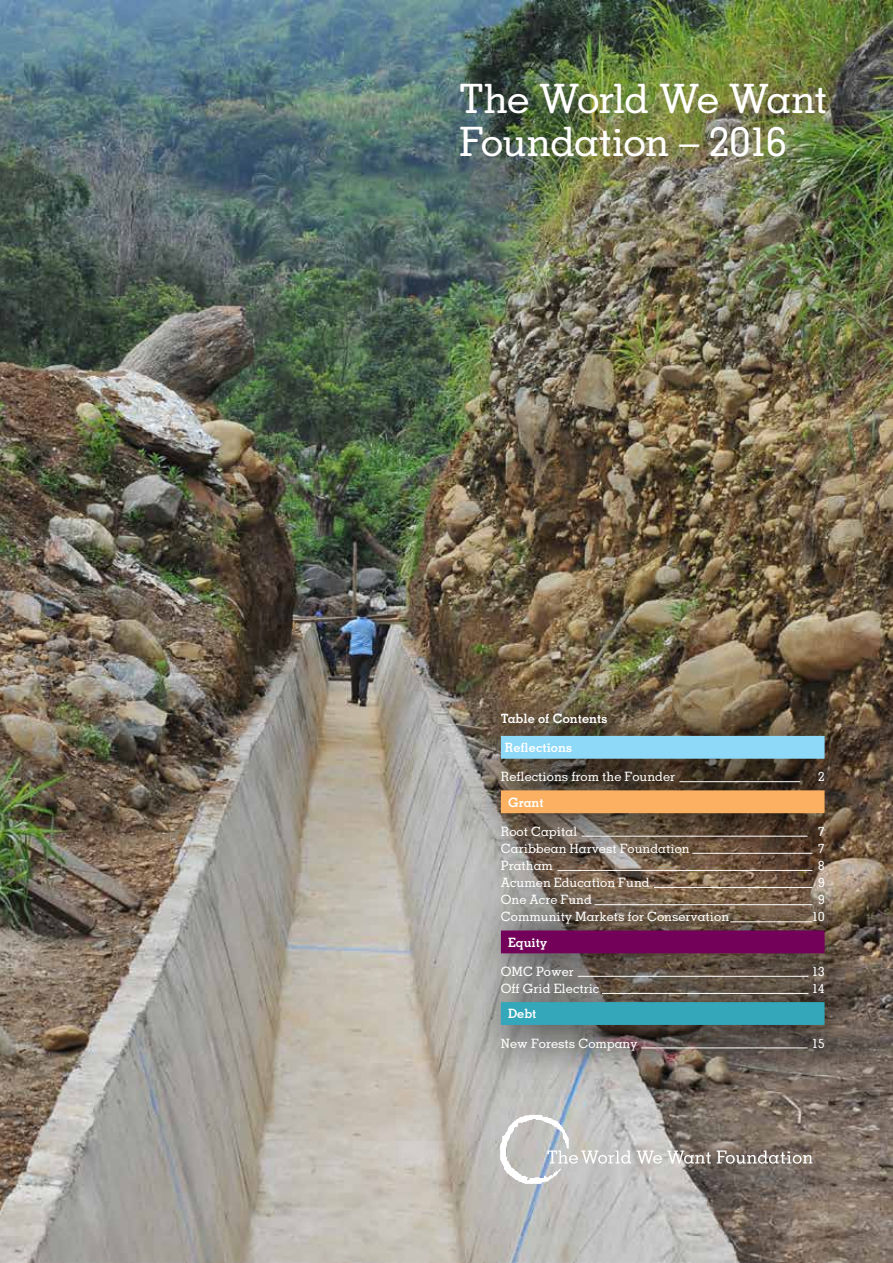
<style>
.page{position:relative;width:893px;height:1263px;background:#fff}
.page>*{position:absolute;margin:0;border:0;box-sizing:border-box;transform-origin:0 0}
.t1{font:500 40.5px/42.5px "Memphis SR Pro";letter-spacing:-.025em;color:#fff}
.t2{font:500 12.9px "Memphis SR Pro";color:#fff}
.t3{font:700 12.9px "Memphis SR Pro";color:#fff}
</style>
<div class="page">
<img style="left:0;top:0;width:893px;height:1263px">
<svg style="left:500px;top:1115px;width:131px;height:69px;background:#c8c8c8"></svg>
<svg style="left:637px;top:1150px;width:74px;height:14px"></svg>
<svg style="left:717px;top:1150px;width:96px;height:14px"></svg>
<svg style="left:460px;top:675px;width:417px;height:425px;background:#73675a"></svg>
<div style="left:501px;top:736px;width:324px;height:23px;background:#8ed8f8"></div>
<hr style="left:679px;top:781px;width:121px;height:1px;background:#fff">
<div style="left:501px;top:790px;width:324px;height:23px;background:#fbb161"></div>
<hr style="left:582px;top:836px;width:225px;height:1px;background:#fff">
<hr style="left:692px;top:853px;width:120px;height:1px;background:#fff">
<hr style="left:557px;top:870px;width:255px;height:1px;background:#fff">
<hr style="left:654px;top:887px;width:158px;height:1px;background:#fff">
<hr style="left:594px;top:904px;width:218px;height:1px;background:#fff">
<hr style="left:730px;top:921px;width:82px;height:1px;background:#fff">
<div style="left:501px;top:930px;width:324px;height:23px;background:#730059"></div>
<hr style="left:578px;top:976px;width:230px;height:1px;background:#fff">
<hr style="left:602px;top:993px;width:206px;height:1px;background:#fff">
<div style="left:501px;top:1002px;width:324px;height:23px;background:#34a7bb"></div>
<hr style="left:641px;top:1047px;width:166px;height:1px;background:#fff">
<h1 class="t1" style="left:459px;top:77px;width:370px">The World We Want<br>Foundation – 2016</h1>
<p class="t3" style="left:501px;top:710px;width:108px">Table of Contents</p>
<p class="t3" style="left:505px;top:739px;width:69px">Reflections</p>
<p class="t2" style="left:501px;top:769px;width:176px">Reflections from the Founder</p>
<p class="t2" style="left:818px;top:769px;width:8px">2</p>
<p class="t3" style="left:508px;top:794px;width:37px">Grant</p>
<p class="t2" style="left:501px;top:823px;width:78px">Root Capital</p>
<p class="t2" style="left:818px;top:823px;width:8px">7</p>
<p class="t2" style="left:501px;top:840px;width:190px">Caribbean Harvest Foundation</p>
<p class="t2" style="left:818px;top:840px;width:8px">7</p>
<p class="t2" style="left:501px;top:857px;width:54px">Pratham</p>
<p class="t2" style="left:818px;top:857px;width:8px">8</p>
<p class="t2" style="left:501px;top:875px;width:150px">Acumen Education Fund</p>
<p class="t2" style="left:818px;top:875px;width:8px">9</p>
<p class="t2" style="left:501px;top:892px;width:93px">One Acre Fund</p>
<p class="t2" style="left:818px;top:892px;width:8px">9</p>
<p class="t2" style="left:501px;top:909px;width:230px">Community Markets for Conservation</p>
<p class="t2" style="left:812px;top:909px;width:14px">10</p>
<p class="t3" style="left:508px;top:934px;width:41px">Equity</p>
<p class="t2" style="left:501px;top:963px;width:74px">OMC Power</p>
<p class="t2" style="left:812px;top:963px;width:14px">13</p>
<p class="t2" style="left:501px;top:980px;width:100px">Off Grid Electric</p>
<p class="t2" style="left:812px;top:980px;width:14px">14</p>
<p class="t3" style="left:508px;top:1006px;width:30px">Debt</p>
<p class="t2" style="left:501px;top:1035px;width:138px">New Forests Company</p>
<p class="t2" style="left:812px;top:1035px;width:14px">15</p>
</div>
